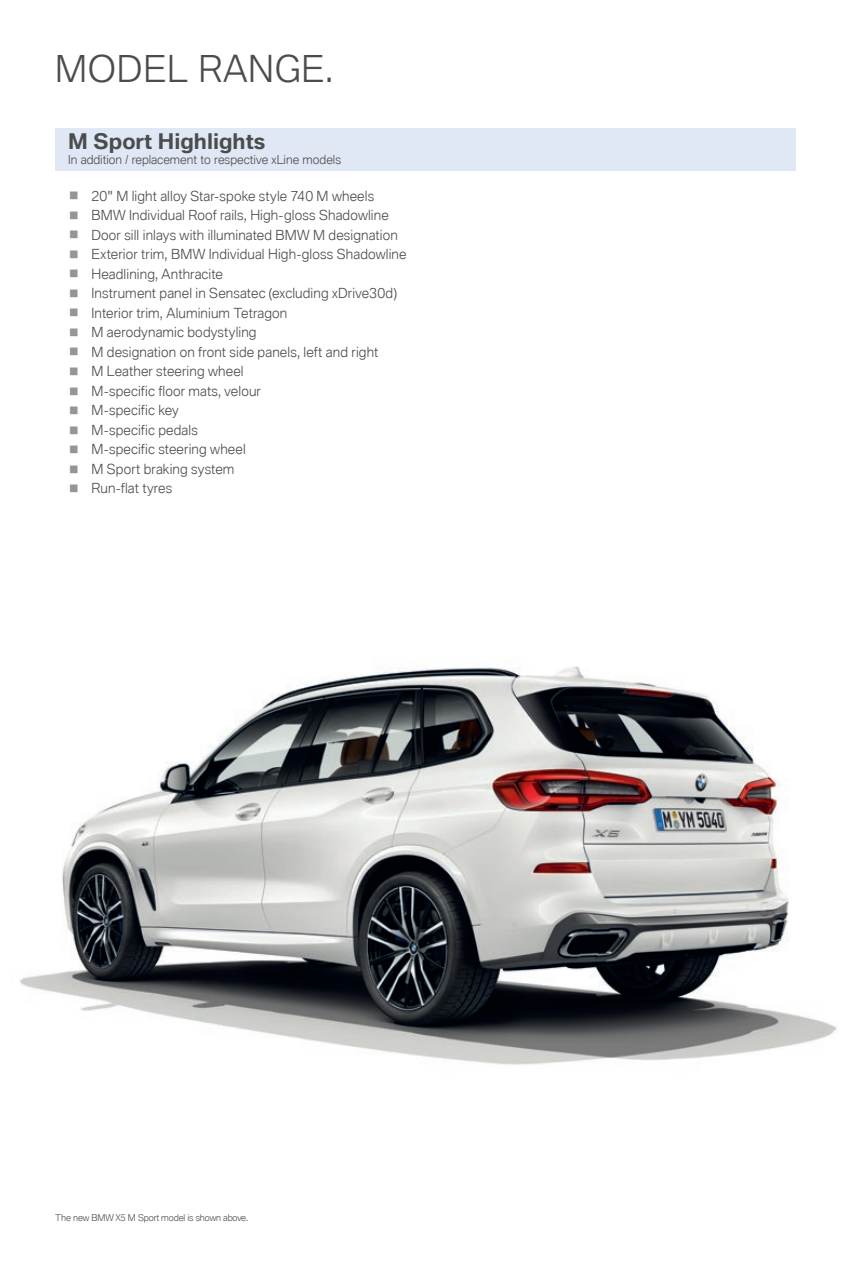
<style>
.page{position:relative;width:851px;height:1276px;background:#fff}
.page>*{position:absolute;margin:0;border:0;box-sizing:border-box;transform-origin:0 0}
.t1{font:300 36px "BMW Type Global Pro";letter-spacing:.02em;color:#4b4c4d}
.t2{font:700 21px "BMW Type Global Pro";color:#4b4c4d}
.t3{font:300 13.5px/19.5px "BMW Type Global Pro";letter-spacing:.01em;color:#4b4c4d}
.t4{font:300 12px "BMW Type Global Pro";color:#4b4c4d}
.t5{font:300 9px "BMW Type Global Pro";letter-spacing:-.01em;color:#4b4c4d}
</style>
<div class="page">
<img style="left:20px;top:666px;width:817px;height:399px">
<div style="left:55px;top:128px;width:740px;height:42px;background:#e1e8f5"></div>
<h1 class="t1" style="left:55px;top:44px;width:279px">MODEL RANGE.</h1>
<h2 class="t2" style="left:68px;top:130px;width:199px">M Sport Highlights</h2>
<p class="t4" style="left:68px;top:151px;width:274px">In addition / replacement to respective xLine models</p>
<p class="t3" style="left:70px;top:187px;width:338px"><sup>█</sup> 20" M light alloy Star-spoke style 740 M wheels<br><sup>█</sup> BMW Individual Roof rails, High-gloss Shadowline<br><sup>█</sup> Door sill inlays with illuminated BMW M designation <sup>█</sup> Exterior trim, BMW Individual High-gloss Shadowline <sup>█</sup> Headlining, Anthracite<br><sup>█</sup> Instrument panel in Sensatec (excluding xDrive30d) <sup>█</sup> Interior trim, Aluminium Tetragon<br><sup>█</sup> M aerodynamic bodystyling<br><sup>█</sup> M designation on front side panels, left and right<br><sup>█</sup> M Leather steering wheel<br><sup>█</sup> M-specific floor mats, velour<br><sup>█</sup> M-specific key<br><sup>█</sup> M-specific pedals<br><sup>█</sup> M-specific steering wheel<br><sup>█</sup> M Sport braking system<br><sup>█</sup> Run-flat tyres</p>
<p class="t5" style="left:55px;top:1211px;width:194px">The new BMW X5 M Sport model is shown above.</p>
</div>
